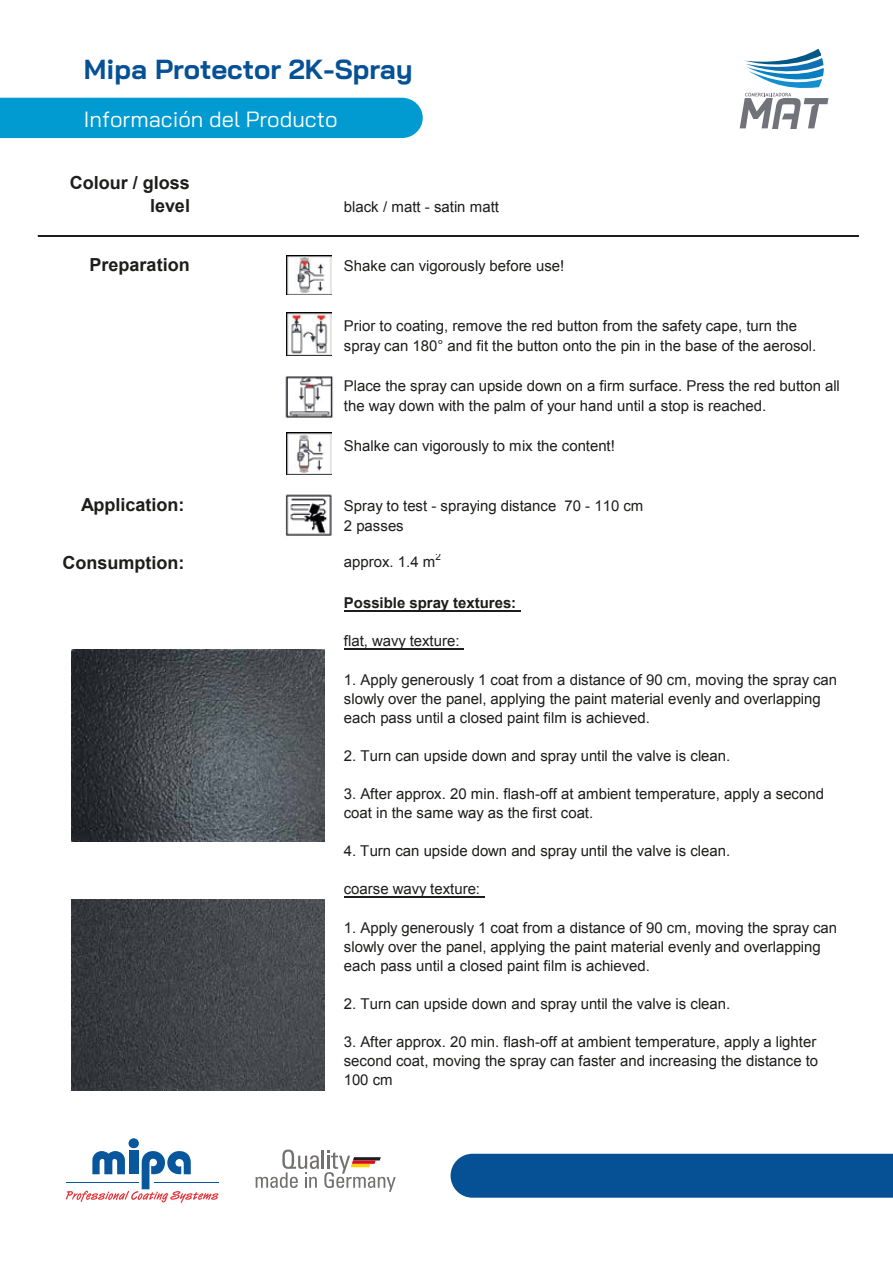
<style>
.page{position:relative;width:893px;height:1263px;background:#fff}
.page>*{position:absolute;margin:0;border:0;box-sizing:border-box;transform-origin:0 0}
.t1{font:700 27.6px "Bai Jamjuree";color:#065195}
.t2{font:22.05px "Bai Jamjuree";color:#fff}
.t3{font:700 18px/22.6px "Arial";color:#1d1d1b;text-align:right}
.t4{font:15px/19px "Arial";color:#1d1d1b}
.t5{font:700 15px "Arial";color:#1d1d1b}
.t6{font:9.9px "Arial";color:#1d1d1b}
</style>
<div class="page">
<hr style="left:344px;top:610px;width:176px;height:1px;background:#1d1d1b">
<hr style="left:344px;top:648px;width:120px;height:1px;background:#1d1d1b">
<hr style="left:344px;top:896px;width:140px;height:1px;background:#1d1d1b">
<hr style="left:38px;top:235px;width:820px;height:1px;background:#1d1d1b">
<hr style="left:38px;top:236px;width:820px;height:1px;background:#1d1d1b">
<img style="left:287px;top:255px;width:45px;height:39px">
<img style="left:287px;top:313px;width:45px;height:42px">
<img style="left:285px;top:376px;width:48px;height:42px">
<img style="left:287px;top:433px;width:45px;height:41px">
<img style="left:285px;top:494px;width:47px;height:42px">
<img style="left:72px;top:650px;width:253px;height:192px">
<img style="left:72px;top:899px;width:253px;height:192px">
<div style="left:0;top:98px;width:423px;height:40px;background:#019bd2"></div>
<svg style="left:740px;top:49px;width:88px;height:80px"></svg>
<div style="left:450px;top:1153px;width:443px;height:44px;background:#065195"></div>
<svg style="left:66px;top:1138px;width:152px;height:65px"></svg>
<hr style="left:154px;top:1182px;width:65px;height:1px;background:#08569b">
<hr style="left:66px;top:1182px;width:72px;height:1px;background:#08569b">
<svg style="left:256px;top:1149px;width:140px;height:43px"></svg>
<h1 class="t1" style="left:84px;top:54px;width:330px">Mipa Protector 2K-Spray</h1>
<h2 class="t2" style="left:84px;top:100px;width:255px">Información del Producto</h2>
<p class="t3" style="left:70px;top:172px;width:122px">Colour / gloss level</p>
<p class="t4" style="left:344px;top:198px;width:157px">black / matt - satin matt</p>
<p class="t3" style="left:89px;top:254px;width:102px">Preparation</p>
<p class="t4" style="left:344px;top:257px;width:222px">Shake can vigorously before use!</p>
<p class="t4" style="left:344px;top:316px;width:474px;line-height:19.6px">Prior to coating, remove the red button from the safety cape, turn the spray can 180° and fit the button onto the pin in the base of the aerosol.</p>
<p class="t4" style="left:344px;top:376px;width:497px">Place the spray can upside down on a firm surface. Press the red button all</p>
<p class="t4" style="left:344px;top:396px;width:424px">the way down with the palm of your hand until a stop is reached.</p>
<p class="t3" style="left:81px;top:494px;width:105px">Application:</p>
<p class="t4" style="left:344px;top:436px;width:272px">Shalke can vigorously to mix the content!</p>
<p class="t4" style="left:344px;top:496px;width:301px">Spray to test - spraying distance 70 - 110 cm</p>
<p class="t4" style="left:344px;top:516px;width:61px">2 passes</p>
<p class="t6" style="left:435px;top:550px;width:7px">2</p>
<p class="t5" style="left:344px;top:593px;width:174px">Possible spray textures:</p>
<p class="t4" style="left:344px;top:632px;width:117px">flat, wavy texture:</p>
<p class="t4" style="left:344px;top:670px;width:495px">1. Apply generously 1 coat from a distance of 90 cm, moving the spray can slowly over the panel, applying the paint material evenly and overlapping each pass until a closed paint film is achieved.</p>
<p class="t4" style="left:344px;top:746px;width:388px">2. Turn can upside down and spray until the valve is clean.</p>
<p class="t4" style="left:344px;top:784px;width:482px">3. After approx. 20 min. flash-off at ambient temperature, apply a second coat in the same way as the first coat.</p>
<p class="t4" style="left:344px;top:841px;width:388px">4. Turn can upside down and spray until the valve is clean.</p>
<p class="t4" style="left:344px;top:880px;width:138px">coarse wavy texture:</p>
<p class="t4" style="left:344px;top:918px;width:495px">1. Apply generously 1 coat from a distance of 90 cm, moving the spray can slowly over the panel, applying the paint material evenly and overlapping each pass until a closed paint film is achieved.</p>
<p class="t4" style="left:344px;top:994px;width:388px">2. Turn can upside down and spray until the valve is clean.</p>
<p class="t4" style="left:344px;top:1032px;width:476px">3. After approx. 20 min. flash-off at ambient temperature, apply a lighter second coat, moving the spray can faster and increasing the distance to<br>100 cm</p>
<p class="t3" style="left:63px;top:552px;width:123px">Consumption:</p>
<p class="t4" style="left:344px;top:553px;width:93px">approx. 1.4 m</p>
</div>
